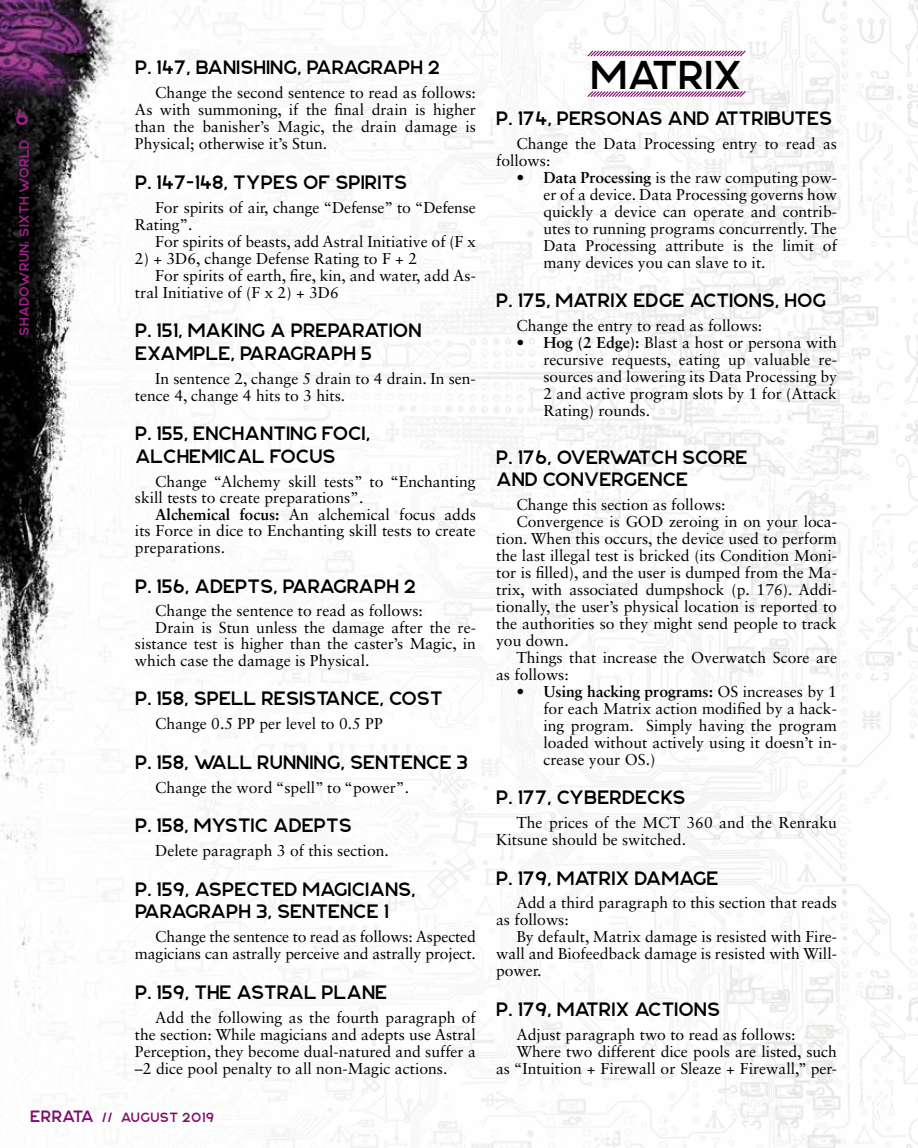
<style>
.page{position:relative;width:918px;height:1148px;background:#fff}
.page>*{position:absolute;margin:0;border:0;box-sizing:border-box;transform-origin:0 0}
.t1{font:40.5px "Njord";color:#000}
.t2{font:22.5px "Njord";color:#a12089}
.t3{font:19.5px/22.6px "Njord";color:#000}
.t4{font:15.75px/17px "Sabon LT Std";color:#000;text-align:justify}
.t5{font:13.5px "Njord";letter-spacing:.02em;color:#a12089}
.t6{font:13.5px "Njord";letter-spacing:.03em;color:#800d6d}
.s1{font-weight:700}
.s2{font-size:16.5px}
</style>
<div class="page">
<img style="left:0;top:0;width:892px;height:1148px">
<div style="left:15px;top:136px;width:23px;height:208px;background:#000;opacity:.5"></div>
<h2 class="t2" style="left:15px;top:103px;width:15px">6</h2>
<p class="t5" style="left:16px;top:336px;width:197px;rotate:-90deg">SHADOWRUN: SIXTH WORLD</p>
<p class="t3" style="left:135px;top:55px;width:307px">P. 147, BANISHING, PARAGRAPH 2</p>
<p class="t4" style="left:135px;top:84px;width:342px;text-indent:20px">Change the second sentence to read as follows:<br>As with summoning, if the final drain is higher than the banisher’s Magic, the drain damage is Physical; otherwise it’s Stun.</p>
<p class="t3" style="left:135px;top:170px;width:274px">P. 147-148, TYPES OF SPIRITS</p>
<p class="t4" style="left:135px;top:198px;width:342px;text-indent:20px">For spirits of air, change “Defense” to “Defense<br>Rating”.</p>
<p class="t4" style="left:155px;top:232px;width:322px">For spirits of beasts, add Astral Initiative of (F x</p>
<p class="t4" style="left:135px;top:249px;width:284px">2) + 3D6, change Defense Rating to F + 2</p>
<p class="t4" style="left:155px;top:266px;width:322px">For spirits of earth, fire, kin, and water, add As-</p>
<p class="t4" style="left:135px;top:283px;width:205px">tral Initiative of (F x 2) + 3D6</p>
<p class="t3" style="left:135px;top:318px;width:288px">P. 151, MAKING A PREPARATION<br>EXAMPLE, PARAGRAPH 5</p>
<p class="t4" style="left:135px;top:370px;width:342px;text-indent:20px">In sentence 2, change 5 drain to 4 drain. In sen&shy;tence 4, change 4 hits to 3 hits.</p>
<p class="t3" style="left:135px;top:421px;width:237px">P. 155, ENCHANTING FOCI,<br>ALCHEMICAL FOCUS</p>
<p class="t4" style="left:135px;top:472px;width:342px;text-indent:20px">Change “Alchemy skill tests” to “Enchanting skill tests to create preparations”.</p>
<p class="t4" style="left:135px;top:506px;width:342px;text-indent:20px"><span class="s1">Alchemical focus:</span> An alchemical focus adds its Force in dice to Enchanting skill tests to create preparations.</p>
<p class="t3" style="left:135px;top:574px;width:283px">P. 156, ADEPTS, PARAGRAPH 2</p>
<p class="t4" style="left:155px;top:602px;width:269px">Change the sentence to read as follows:</p>
<p class="t4" style="left:155px;top:618px;width:322px">Drain is Stun unless the damage after the re-</p>
<p class="t4" style="left:135px;top:635px;width:342px">sistance test is higher than the caster’s Magic, in</p>
<p class="t4" style="left:135px;top:652px;width:236px">which case the damage is Physical.</p>
<p class="t3" style="left:135px;top:686px;width:309px">P. 158, SPELL RESISTANCE, COST</p>
<p class="t4" style="left:155px;top:715px;width:229px">Change 0.5 PP per level to 0.5 PP</p>
<p class="t3" style="left:135px;top:750px;width:335px">P. 158, WALL RUNNING, SENTENCE 3</p>
<p class="t4" style="left:155px;top:778px;width:255px">Change the word “spell” to “power”.</p>
<p class="t3" style="left:135px;top:813px;width:219px">P. 158, MYSTIC ADEPTS</p>
<p class="t4" style="left:155px;top:842px;width:235px">Delete paragraph 3 of this section.</p>
<p class="t3" style="left:135px;top:876px;width:283px">P. 159, ASPECTED MAGICIANS,<br>PARAGRAPH 3, SENTENCE 1</p>
<p class="t4" style="left:135px;top:928px;width:342px;text-align:right">Change the sentence to read as follows: Aspected magicians can astrally perceive and astrally project.</p>
<p class="t3" style="left:135px;top:980px;width:254px">P. 159, THE ASTRAL PLANE</p>
<p class="t4" style="left:135px;top:1008px;width:342px;text-indent:20px">Add the following as the fourth paragraph of the section: While magicians and adepts use Astral Perception, they become dual-natured and suffer a –2 dice pool penalty to all non-Magic actions.</p>
<p class="t6" style="left:30px;top:1109px;width:186px"><span class="s2">ERRATA</span> // AUGUST 2019</p>
<h1 class="t1" style="left:591px;top:50px;width:153px">MATRIX</h1>
<p class="t3" style="left:496px;top:106px;width:338px">P. 174, PERSONAS AND ATTRIBUTES</p>
<p class="t4" style="left:496px;top:135px;width:342px;text-indent:20px">Change the Data Processing entry to read as follows:</p>
<p class="t4" style="left:543px;top:169px;width:295px;text-indent:-27px"><span class="s1">• Data Processing</span> is the raw computing pow&shy;er of a device. Data Processing governs how quickly a device can operate and contrib&shy;utes to running programs concurrently. The Data Processing attribute is the limit of many devices you can slave to it.</p>
<p class="t3" style="left:496px;top:288px;width:332px">P. 175, MATRIX EDGE ACTIONS, HOG</p>
<p class="t4" style="left:516px;top:317px;width:247px">Change the entry to read as follows:</p>
<p class="t4" style="left:543px;top:334px;width:295px;text-indent:-27px"><span class="s1">• Hog (2 Edge):</span> Blast a host or persona with recursive requests, eating up valuable re&shy;sources and lowering its Data Processing by 2 and active program slots by 1 for (Attack Rating) rounds.</p>
<p class="t3" style="left:496px;top:444px;width:253px">P. 176, OVERWATCH SCORE<br>AND CONVERGENCE</p>
<p class="t4" style="left:516px;top:496px;width:211px">Change this section as follows:</p>
<p class="t4" style="left:516px;top:513px;width:322px">Convergence is GOD zeroing in on your loca-</p>
<p class="t4" style="left:496px;top:529px;width:342px">tion. When this occurs, the device used to perform</p>
<p class="t4" style="left:496px;top:546px;width:342px">the last illegal test is bricked (its Condition Moni-</p>
<p class="t4" style="left:496px;top:563px;width:342px">tor is filled), and the user is dumped from the Ma-</p>
<p class="t4" style="left:496px;top:580px;width:342px">trix, with associated dumpshock (p. 176). Addi-</p>
<p class="t4" style="left:496px;top:597px;width:342px">tionally, the user’s physical location is reported to</p>
<p class="t4" style="left:496px;top:614px;width:342px">the authorities so they might send people to track</p>
<p class="t4" style="left:496px;top:631px;width:74px">you down.</p>
<p class="t4" style="left:516px;top:648px;width:322px">Things that increase the Overwatch Score are</p>
<p class="t4" style="left:496px;top:665px;width:74px">as follows:</p>
<p class="t4" style="left:543px;top:682px;width:295px;text-indent:-27px"><span class="s1">• Using hacking programs:</span> OS increases by 1 for each Matrix action modified by a hack&shy;ing program. Simply having the program loaded without actively using it doesn’t in&shy;crease your OS.)</p>
<p class="t3" style="left:496px;top:785px;width:191px">P. 177, CYBERDECKS</p>
<p class="t4" style="left:496px;top:814px;width:342px;text-indent:20px">The prices of the MCT 360 and the Renraku<br>Kitsune should be switched.</p>
<p class="t3" style="left:496px;top:865px;width:224px">P. 179, MATRIX DAMAGE</p>
<p class="t4" style="left:496px;top:894px;width:342px;text-indent:20px">Add a third paragraph to this section that reads as follows:</p>
<p class="t4" style="left:496px;top:928px;width:342px;text-indent:20px">By default, Matrix damage is resisted with Fire&shy;wall and Biofeedback damage is resisted with Will&shy;power.</p>
<p class="t3" style="left:496px;top:997px;width:226px">P. 179, MATRIX ACTIONS</p>
<p class="t4" style="left:516px;top:1025px;width:281px">Adjust paragraph two to read as follows:</p>
<p class="t4" style="left:516px;top:1042px;width:322px">Where two different dice pools are listed, such</p>
<p class="t4" style="left:496px;top:1059px;width:342px">as “Intuition + Firewall or Sleaze + Firewall,” per-</p>
</div>
